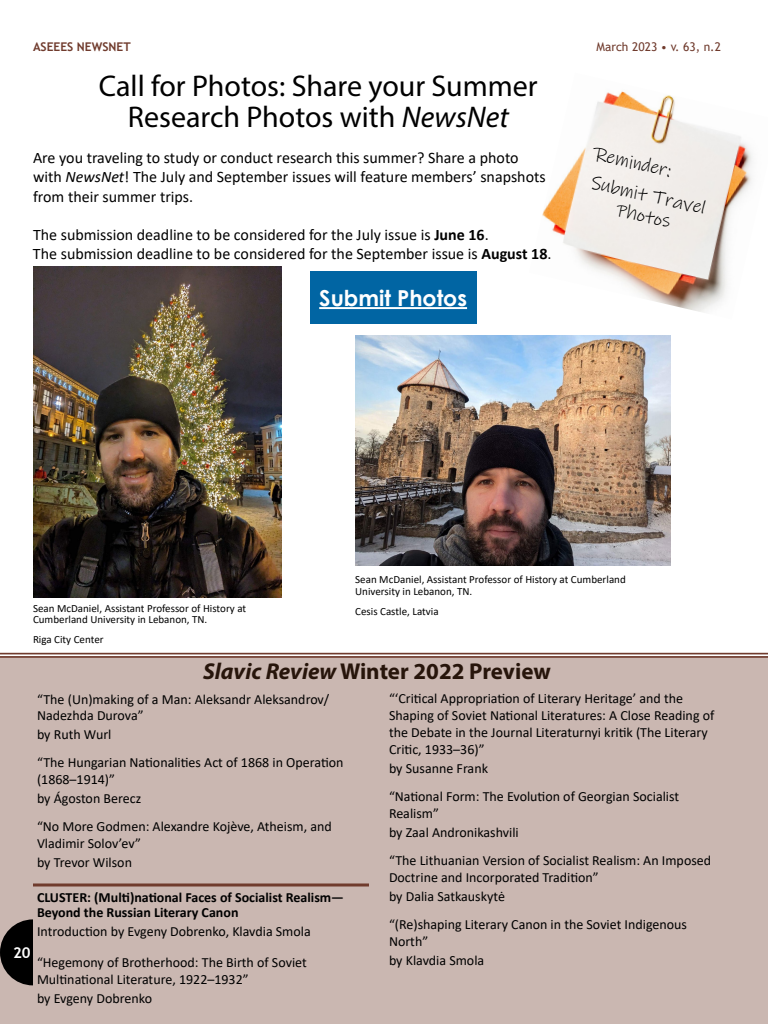
<style>
.page{position:relative;width:768px;height:1024px;background:#fff}
.page>*{position:absolute;margin:0;border:0;box-sizing:border-box;transform-origin:0 0}
.t1{font:30px/31px "Myriad Pro";color:#000;text-align:center}
.t2{font:700 23px "Myriad Pro";letter-spacing:-.005em;color:#27150b}
.t3{font:700 22px "Century Gothic";color:#fff}
.t4{font:19px/28.5px "Ink Free";color:#000}
.t5{font:16px/19.2px "Calibri";color:#000}
.t6{font:700 15px "Trebuchet MS";color:#fff}
.t7{font:14px/17px "Calibri";color:#000}
.t8{font:700 14px/15px "Calibri";color:#000}
.t9{font:12px "Trebuchet MS";color:#703b2d}
.t10{font:700 12px "Trebuchet MS";color:#703b2d}
.t11{font:11px/11.9px "Calibri";color:#000}
.s1{font-style:italic}
.s2{font-weight:700}
</style>
<div class="page">
<div style="left:310px;top:271px;width:167px;height:53px;background:#0165a3"></div>
<img style="left:542px;top:91px;width:210px;height:221px">
<hr style="left:319px;top:307px;width:148px;height:2px;background:#fff">
<img style="left:33px;top:266px;width:249px;height:332px">
<img style="left:355px;top:336px;width:315px;height:229px">
<div style="left:0;top:656px;width:768px;height:368px;background:#cab7b1"></div>
<hr style="left:33px;top:884px;width:336px;height:2px;background:#703b2d">
<hr style="left:0;top:653px;width:768px;height:1px;background:#703b2d">
<hr style="left:0;top:656px;width:768px;height:2px;background:#703b2d">
<svg style="left:0;top:919px;width:33px;height:66px"></svg>
<p class="t10" style="left:33px;top:39px;width:99px">ASEEES NEWSNET</p>
<p class="t9" style="left:597px;top:39px;width:126px">March 2023 • v. 63, n.2</p>
<h1 class="t1" style="left:99px;top:70px;width:440px">Call for Photos: Share your Summer<br>Research Photos with <span class="s1">NewsNet</span></h1>
<p class="t5" style="left:33px;top:148px;width:514px">Are you traveling to study or conduct research this summer? Share a photo with <span class="s1">NewsNet</span>! The July and September issues will feature members’ snapshots from their summer trips.</p>
<p class="t5" style="left:33px;top:225px;width:520px">The submission deadline to be considered for the July issue is <span class="s2">June 16</span>.<br>The submission deadline to be considered for the September issue is <span class="s2">August 18</span>.</p>
<h3 class="t3" style="left:319px;top:281px;width:149px">Submit Photos</h3>
<h3 class="t4" style="left:599px;top:140px;width:121px;rotate:13deg">Reminder:<br>Submit Travel</h3>
<h3 class="t4" style="left:620px;top:195px;width:57px;rotate:13deg">Photos</h3>
<p class="t11" style="left:33px;top:602px;width:215px">Sean McDaniel, Assistant Professor of History at<br>Cumberland University in Lebanon, TN.</p>
<p class="t11" style="left:33px;top:633px;width:72px">Riga City Center</p>
<p class="t11" style="left:355px;top:573px;width:272px">Sean McDaniel, Assistant Professor of History at Cumberland<br>University in Lebanon, TN.</p>
<p class="t11" style="left:355px;top:605px;width:85px">Cesis Castle, Latvia</p>
<h2 class="t2" style="left:203px;top:657px;width:349px"><span class="s1">Slavic Review</span> Winter 2022 Preview</h2>
<p class="t7" style="left:37px;top:690px;width:294px">“The (Un)making of a Man: Aleksandr Aleksandrov/<br>Nadezhda Durova”</p>
<p class="t7" style="left:37px;top:720px;width:308px;line-height:28px">by Ruth Wurl<br>“The Hungarian Nationalities Act of 1868 in Operation</p>
<p class="t7" style="left:37px;top:770px;width:106px;line-height:19px">(1868–1914)”<br>by Ágoston Berecz</p>
<p class="t7" style="left:37px;top:818px;width:296px">“No More Godmen: Alexandre Kojève, Atheism, and<br>Vladimir Solov’ev”</p>
<p class="t7" style="left:37px;top:854px;width:97px">by Trevor Wilson</p>
<p class="t8" style="left:37px;top:890px;width:308px">CLUSTER: (Multi)national Faces of Socialist Realism—<br>Beyond the Russian Literary Canon</p>
<p class="t7" style="left:37px;top:923px;width:275px">Introduction by Evgeny Dobrenko, Klavdia Smola</p>
<p class="t7" style="left:37px;top:954px;width:271px">“Hegemony of Brotherhood: The Birth of Soviet<br>Multinational Literature, 1922–1932”</p>
<p class="t7" style="left:37px;top:990px;width:117px">by Evgeny Dobrenko</p>
<p class="t6" style="left:13px;top:943px;width:19px">20</p>
<p class="t7" style="left:389px;top:690px;width:327px">“‘Critical Appropriation of Literary Heritage’ and the Shaping of Soviet National Literatures: A Close Reading of the Debate in the Journal Literaturnyi kritik (The Literary Critic, 1933–36)”</p>
<p class="t7" style="left:389px;top:754px;width:292px;line-height:28px">by Susanne Frank<br>“National Form: The Evolution of Georgian Socialist</p>
<p class="t7" style="left:389px;top:804px;width:131px;line-height:19px">Realism”<br>by Zaal Andronikashvili</p>
<p class="t7" style="left:389px;top:852px;width:324px">“The Lithuanian Version of Socialist Realism: An Imposed<br>Doctrine and Incorporated Tradition”</p>
<p class="t7" style="left:389px;top:882px;width:300px;line-height:28px">by Dalia Satkauskytė<br>“(Re)shaping Literary Canon in the Soviet Indigenous</p>
<p class="t7" style="left:389px;top:932px;width:97px;line-height:19px">North”<br>by Klavdia Smola</p>
</div>
